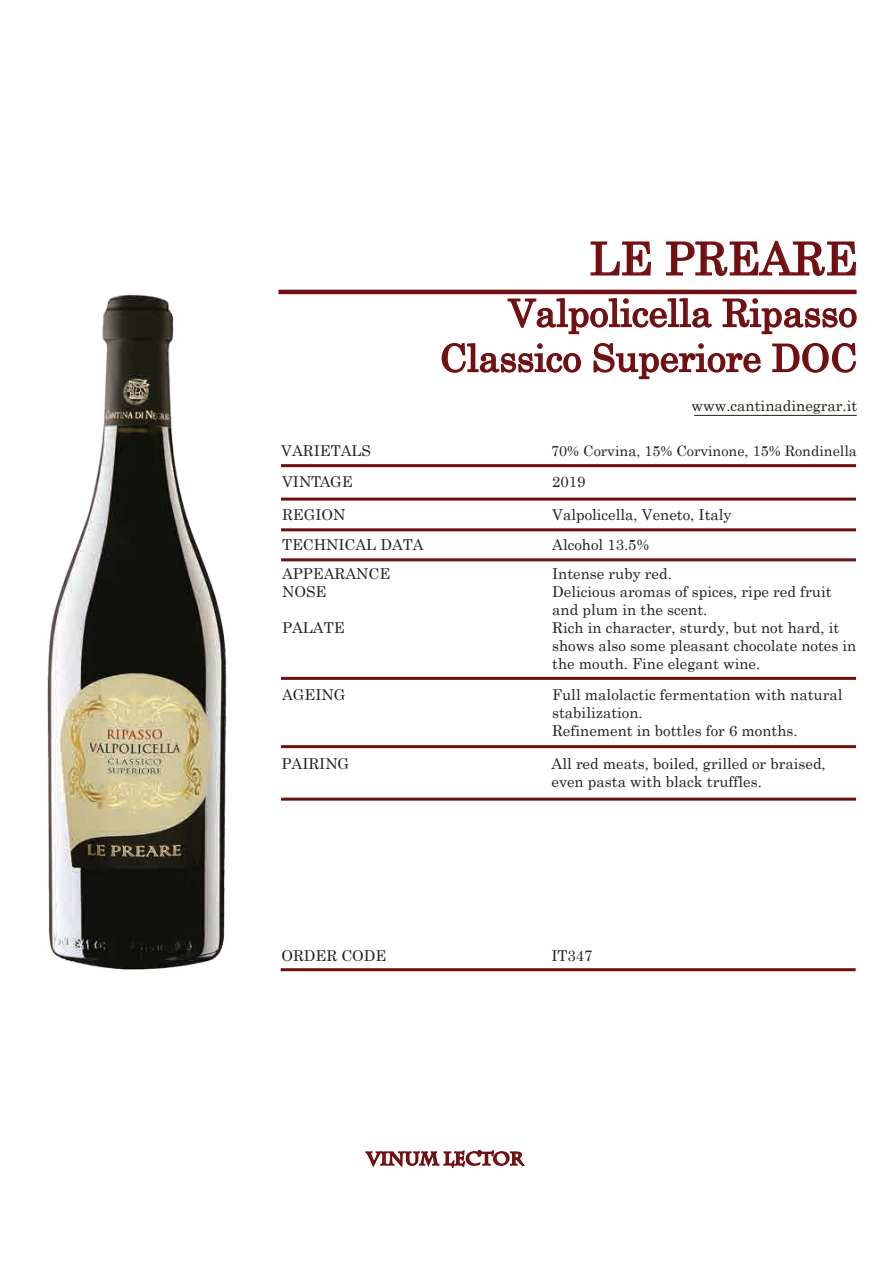
<style>
.page{position:relative;width:893px;height:1263px;background:#fff}
.page>*{position:absolute;margin:0;border:0;box-sizing:border-box;transform-origin:0 0}
.t1{font:45px "Century";color:#700f11}
.t2{font:37.5px/45px "Century";color:#700f11;text-align:right}
.t3{font:700 18px "Charlemagne Std";color:#700f11}
.t4{font:15px/18px "Century";color:#231f20}
.t5{font:15px "Century";color:#222016}
.t6{font:14.4px "Century";color:#231f20}
</style>
<div class="page">
<img style="left:47px;top:289px;width:361px;height:683px">
<hr style="left:278px;top:290px;width:579px;height:4px;background:#700f11">
<svg style="left:507px;top:298px;width:205px;height:37px"></svg>
<svg style="left:722px;top:298px;width:135px;height:37px"></svg>
<svg style="left:441px;top:343px;width:140px;height:30px"></svg>
<svg style="left:593px;top:343px;width:168px;height:37px"></svg>
<svg style="left:772px;top:343px;width:85px;height:30px"></svg>
<div style="left:281px;top:968px;width:575px;height:3px;border:2px solid #700f11"></div>
<svg style="left:590px;top:241px;width:61px;height:35px"></svg>
<svg style="left:665px;top:240px;width:191px;height:37px"></svg>
<svg style="left:365px;top:1149px;width:160px;height:19px"></svg>
<div style="left:281px;top:498px;width:575px;height:3px;border:2px solid #700f11"></div>
<div style="left:281px;top:528px;width:575px;height:3px;border:2px solid #700f11"></div>
<div style="left:281px;top:464px;width:575px;height:3px;border:2px solid #700f11"></div>
<hr style="left:694px;top:415px;width:163px;height:1px;background:#222016">
<div style="left:281px;top:677px;width:575px;height:3px;border:2px solid #700f11"></div>
<div style="left:281px;top:745px;width:575px;height:3px;border:2px solid #700f11"></div>
<div style="left:281px;top:798px;width:575px;height:3px;border:2px solid #700f11"></div>
<div style="left:281px;top:558px;width:575px;height:3px;border:2px solid #700f11"></div>
<h1 class="t1" style="left:590px;top:221px;width:269px">LE PREARE</h1>
<h2 class="t2" style="left:440px;top:287px;width:419px">Valpolicella Ripasso<br>Classico Superiore DOC</h2>
<p class="t5" style="left:691px;top:393px;width:167px">www.cantinadinegrar.it</p>
<p class="t4" style="left:281px;top:440px;width:91px">VARIETALS</p>
<p class="t6" style="left:551px;top:439px;width:307px">70% Corvina, 15% Corvinone, 15% Rondinella</p>
<p class="t4" style="left:282px;top:471px;width:72px">VINTAGE</p>
<p class="t4" style="left:552px;top:471px;width:35px">2019</p>
<p class="t4" style="left:282px;top:504px;width:65px">REGION</p>
<p class="t4" style="left:552px;top:504px;width:181px">Valpolicella, Veneto, Italy</p>
<p class="t4" style="left:282px;top:534px;width:143px">TECHNICAL DATA</p>
<p class="t4" style="left:552px;top:534px;width:98px">Alcohol 13.5%</p>
<p class="t4" style="left:282px;top:563px;width:110px">APPEARANCE</p>
<p class="t4" style="left:552px;top:563px;width:121px">Intense ruby red.</p>
<p class="t4" style="left:282px;top:581px;width:46px">NOSE</p>
<p class="t4" style="left:552px;top:581px;width:281px">Delicious aromas of spices, ripe red fruit and plum in the scent.</p>
<p class="t4" style="left:282px;top:617px;width:64px">PALATE</p>
<p class="t4" style="left:552px;top:617px;width:306px">Rich in character, sturdy, but not hard, it shows also some pleasant chocolate notes in the mouth. Fine elegant wine.</p>
<p class="t4" style="left:282px;top:684px;width:65px">AGEING</p>
<p class="t4" style="left:552px;top:684px;width:292px">Full malolactic fermentation with natural stabilization.<br>Refinement in bottles for 6 months.</p>
<p class="t4" style="left:282px;top:753px;width:69px">PAIRING</p>
<p class="t4" style="left:552px;top:753px;width:276px">All red meats, boiled, grilled or braised, even pasta with black truffles.</p>
<p class="t4" style="left:281px;top:945px;width:106px">ORDER CODE</p>
<p class="t4" style="left:551px;top:945px;width:43px">IT347</p>
<p class="t3" style="left:367px;top:1148px;width:158px">VINUM LECTOR</p>
</div>
